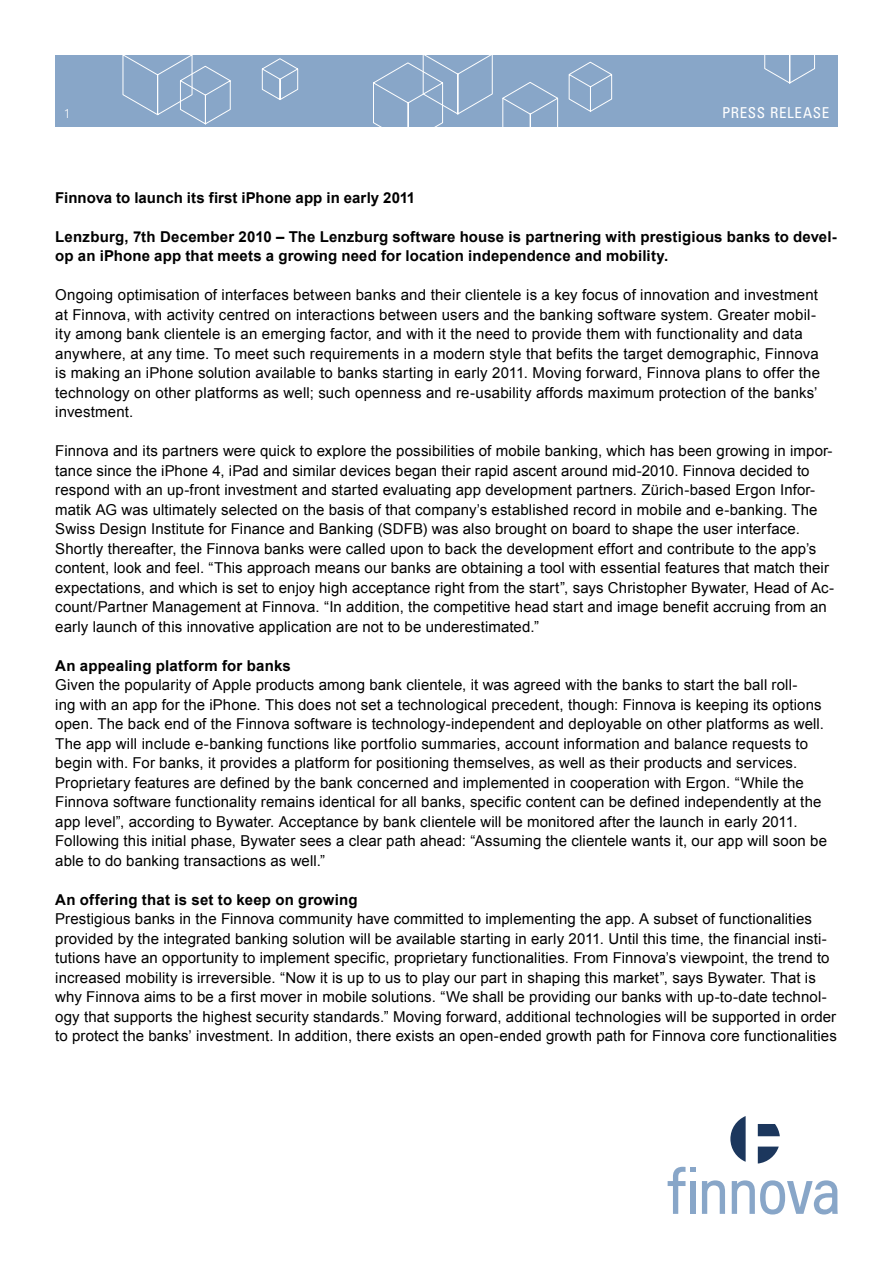
<style>
.page{position:relative;width:893px;height:1263px;background:#fff}
.page>*{position:absolute;margin:0;border:0;box-sizing:border-box;transform-origin:0 0}
.t1{font:15px/19.5px "Arial";letter-spacing:.01em;color:#000}
.t2{font:700 15px/19.5px "Arial";letter-spacing:.01em;color:#000}
.t3{font:condensed 15px "Univers";letter-spacing:.04em;color:#fff}
.t4{font:300 12.75px "Univers";color:#fff}
</style>
<div class="page">
<div style="left:55px;top:55px;width:783px;height:72px;background:#88a6c8"></div>
<svg style="left:764px;top:55px;width:51px;height:29px"></svg>
<svg style="left:568px;top:62px;width:44px;height:50px"></svg>
<svg style="left:262px;top:58px;width:36px;height:42px"></svg>
<svg style="left:122px;top:55px;width:109px;height:69px"></svg>
<svg style="left:373px;top:55px;width:120px;height:72px"></svg>
<svg style="left:502px;top:82px;width:56px;height:45px"></svg>
<svg style="left:758px;top:1146px;width:21px;height:17px"></svg>
<svg style="left:730px;top:1116px;width:16px;height:46px"></svg>
<svg style="left:758px;top:1124px;width:22px;height:12px"></svg>
<svg style="left:702px;top:1180px;width:23px;height:34px"></svg>
<svg style="left:668px;top:1167px;width:27px;height:47px"></svg>
<svg style="left:732px;top:1180px;width:106px;height:34px"></svg>
<p class="t4" style="left:64px;top:106px;width:9px">1</p>
<p class="t3" style="left:722px;top:103px;width:109px">PRESS RELEASE</p>
<p class="t2" style="left:55px;top:188px;width:362px">Finnova to launch its first iPhone app in early 2011</p>
<p class="t2" style="left:55px;top:227px;width:783px">Lenzburg, 7th December 2010 – The Lenzburg software house is partnering with prestigious banks to devel&shy;op an iPhone app that meets a growing need for location independence and mobility.</p>
<p class="t1" style="left:55px;top:285px;width:766px">Ongoing optimisation of interfaces between banks and their clientele is a key focus of innovation and investment at Finnova, with activity centred on interactions between users and the banking software system. Greater mobil&shy;ity among bank clientele is an emerging factor, and with it the need to provide them with functionality and data anywhere, at any time. To meet such requirements in a modern style that befits the target demographic, Finnova is making an iPhone solution available to banks starting in early 2011. Moving forward, Finnova plans to offer the technology on other platforms as well; such openness and re-usability affords maximum protection of the banks’ investment.</p>
<p class="t1" style="left:55px;top:441px;width:780px">Finnova and its partners were quick to explore the possibilities of mobile banking, which has been growing in impor&shy;tance since the iPhone 4, iPad and similar devices began their rapid ascent around mid-2010. Finnova decided to respond with an up-front investment and started evaluating app development partners. Zürich-based Ergon Infor&shy;matik AG was ultimately selected on the basis of that company’s established record in mobile and e-banking. The Swiss Design Institute for Finance and Banking (SDFB) was also brought on board to shape the user interface.<br>Shortly thereafter, the Finnova banks were called upon to back the development effort and contribute to the app’s content, look and feel. “This approach means our banks are obtaining a tool with essential features that match their expectations, and which is set to enjoy high acceptance right from the start”, says Christopher Bywater, Head of Ac&shy;count/Partner Management at Finnova. “In addition, the competitive head start and image benefit accruing from an early launch of this innovative application are not to be underestimated.”</p>
<p class="t2" style="left:55px;top:656px;width:237px">An appealing platform for banks</p>
<p class="t1" style="left:55px;top:675px;width:773px">Given the popularity of Apple products among bank clientele, it was agreed with the banks to start the ball roll-<br>ing with an app for the iPhone. This does not set a technological precedent, though: Finnova is keeping its options open. The back end of the Finnova software is technology-independent and deployable on other platforms as well.<br>The app will include e-banking functions like portfolio summaries, account information and balance requests to begin with. For banks, it provides a platform for positioning themselves, as well as their products and services.<br>Proprietary features are defined by the bank concerned and implemented in cooperation with Ergon. “While the Finnova software functionality remains identical for all banks, specific content can be defined independently at the app level”, according to Bywater. Acceptance by bank clientele will be monitored after the launch in early 2011.<br>Following this initial phase, Bywater sees a clear path ahead: “Assuming the clientele wants it, our app will soon be able to do banking transactions as well.”</p>
<p class="t2" style="left:55px;top:890px;width:304px">An offering that is set to keep on growing</p>
<p class="t1" style="left:55px;top:909px;width:783px">Prestigious banks in the Finnova community have committed to implementing the app. A subset of functionalities provided by the integrated banking solution will be available starting in early 2011. Until this time, the financial insti&shy;tutions have an opportunity to implement specific, proprietary functionalities. From Finnova’s viewpoint, the trend to increased mobility is irreversible. “Now it is up to us to play our part in shaping this market”, says Bywater. That is why Finnova aims to be a first mover in mobile solutions. “We shall be providing our banks with up-to-date technol&shy;ogy that supports the highest security standards.” Moving forward, additional technologies will be supported in order to protect the banks’ investment. In addition, there exists an open-ended growth path for Finnova core functionalities</p>
</div>
